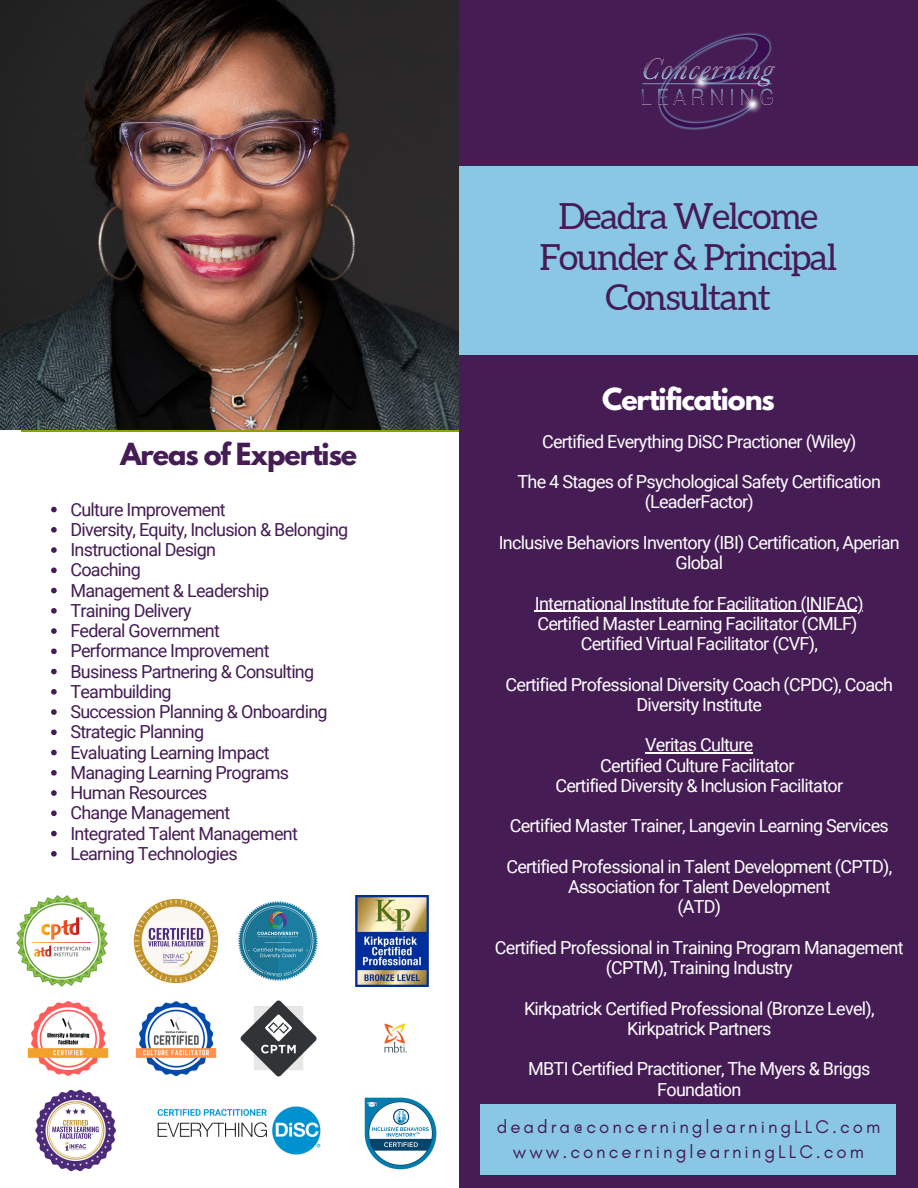
<style>
.page{position:relative;width:918px;height:1188px;background:#fff}
.page>*{position:absolute;margin:0;border:0;box-sizing:border-box;transform-origin:0 0}
.t1{font:36px/40.5px "Aleo";letter-spacing:-.04em;color:#451c54;text-align:center}
.t2{font:700 27px "League Spartan";letter-spacing:-.04em;color:#451c54}
.t3{font:700 27px "League Spartan";letter-spacing:-.04em;color:#fff}
.t4{font:18.75px/24.8px "Glacial Indifference";letter-spacing:.16em;color:#451c54;text-align:center}
.t5{font:18px/20.2px "Roboto";letter-spacing:-.04em;color:#fff;text-align:center}
.t6{font:18px/20.2px "Roboto";letter-spacing:-.04em;color:#451c54}
</style>
<div class="page">
<img style="left:0;top:0;width:459px;height:430px">
<div style="left:459px;top:0;width:459px;height:1188px;background:#451c54"></div>
<div style="left:459px;top:166px;width:459px;height:189px;background:#89c7e5"></div>
<img style="left:641px;top:33px;width:134px;height:97px">
<div style="left:481px;top:1105px;width:415px;height:70px;background:#89c7e5"></div>
<img style="left:133px;top:898px;width:86px;height:86px">
<img style="left:135px;top:1001px;width:82px;height:76px">
<img style="left:27px;top:1001px;width:82px;height:75px">
<img style="left:356px;top:896px;width:73px;height:91px">
<img style="left:16px;top:896px;width:92px;height:91px">
<img style="left:364px;top:1097px;width:73px;height:73px">
<img style="left:241px;top:1001px;width:75px;height:75px">
<img style="left:239px;top:902px;width:79px;height:79px">
<img style="left:35px;top:1089px;width:81px;height:83px">
<img style="left:157px;top:1106px;width:164px;height:49px">
<img style="left:384px;top:1023px;width:23px;height:30px">
<hr style="left:535px;top:611px;width:95px;height:1px;background:#fff">
<hr style="left:630px;top:611px;width:233px;height:1px;background:#fff">
<hr style="left:645px;top:752px;width:108px;height:2px;background:#fff">
<svg style="left:51px;top:507px;width:6px;height:5px"></svg>
<svg style="left:51px;top:527px;width:6px;height:6px"></svg>
<svg style="left:51px;top:547px;width:6px;height:6px"></svg>
<svg style="left:51px;top:567px;width:6px;height:6px"></svg>
<svg style="left:51px;top:588px;width:6px;height:5px"></svg>
<svg style="left:51px;top:608px;width:6px;height:6px"></svg>
<svg style="left:51px;top:628px;width:6px;height:6px"></svg>
<svg style="left:51px;top:648px;width:6px;height:6px"></svg>
<svg style="left:51px;top:669px;width:6px;height:5px"></svg>
<svg style="left:51px;top:689px;width:6px;height:6px"></svg>
<svg style="left:51px;top:709px;width:6px;height:6px"></svg>
<svg style="left:51px;top:729px;width:6px;height:6px"></svg>
<svg style="left:51px;top:750px;width:6px;height:5px"></svg>
<svg style="left:51px;top:770px;width:6px;height:6px"></svg>
<svg style="left:51px;top:790px;width:6px;height:6px"></svg>
<svg style="left:51px;top:810px;width:6px;height:6px"></svg>
<svg style="left:51px;top:831px;width:6px;height:5px"></svg>
<svg style="left:51px;top:851px;width:6px;height:6px"></svg>
<h2 class="t2" style="left:120px;top:441px;width:238px">Areas of Expertise</h2>
<p class="t6" style="left:70px;top:499px;width:279px">Culture Improvement<br>Diversity, Equity, Inclusion &amp; Belonging<br>Instructional Design<br>Coaching<br>Management &amp; Leadership<br>Training Delivery<br>Federal Government<br>Performance Improvement<br>Business Partnering &amp; Consulting<br>Teambuilding<br>Succession Planning &amp; Onboarding<br>Strategic Planning<br>Evaluating Learning Impact<br>Managing Learning Programs<br>Human Resources<br>Change Management<br>Integrated Talent Management<br>Learning Technologies</p>
<h1 class="t1" style="left:539px;top:196px;width:299px">Deadra Welcome<br>Founder &amp; Principal<br>Consultant</h1>
<h2 class="t3" style="left:602px;top:386px;width:174px">Certifications</h2>
<p class="t5" style="left:542px;top:431px;width:316px">Certified Everything DiSC Practioner (Wiley)</p>
<p class="t5" style="left:518px;top:472px;width:365px">The 4 Stages of Psychological Safety Certification (LeaderFactor)</p>
<p class="t5" style="left:499px;top:533px;width:402px">Inclusive Behaviors Inventory (IBI) Certification, Aperian<br>Global</p>
<p class="t5" style="left:535px;top:593px;width:330px">International Institute for Facilitation (INIFAC)<br>Certified Master Learning Facilitator (CMLF)<br>Certified Virtual Facilitator (CVF),</p>
<p class="t5" style="left:506px;top:674px;width:389px">Certified Professional Diversity Coach (CPDC), Coach<br>Diversity Institute</p>
<p class="t5" style="left:555px;top:735px;width:289px">Veritas Culture<br>Certified Culture Facilitator<br>Certified Diversity &amp; Inclusion Facilitator</p>
<p class="t5" style="left:510px;top:816px;width:380px">Certified Master Trainer, Langevin Learning Services</p>
<p class="t5" style="left:506px;top:857px;width:387px">Certified Professional in Talent Development (CPTD),<br>Association for Talent Development<br>(ATD)</p>
<p class="t5" style="left:495px;top:938px;width:410px">Certified Professional in Training Program Management (CPTM), Training Industry</p>
<p class="t5" style="left:524px;top:998px;width:352px">Kirkpatrick Certified Professional (Bronze Level),<br>Kirkpatrick Partners</p>
<p class="t5" style="left:528px;top:1059px;width:344px">MBTI Certified Practitioner, The Myers &amp; Briggs<br>Foundation</p>
<p class="t4" style="left:497px;top:1114px;width:385px">deadra@concerninglearningLLC.com www.concerninglearningLLC.com</p>
</div>
